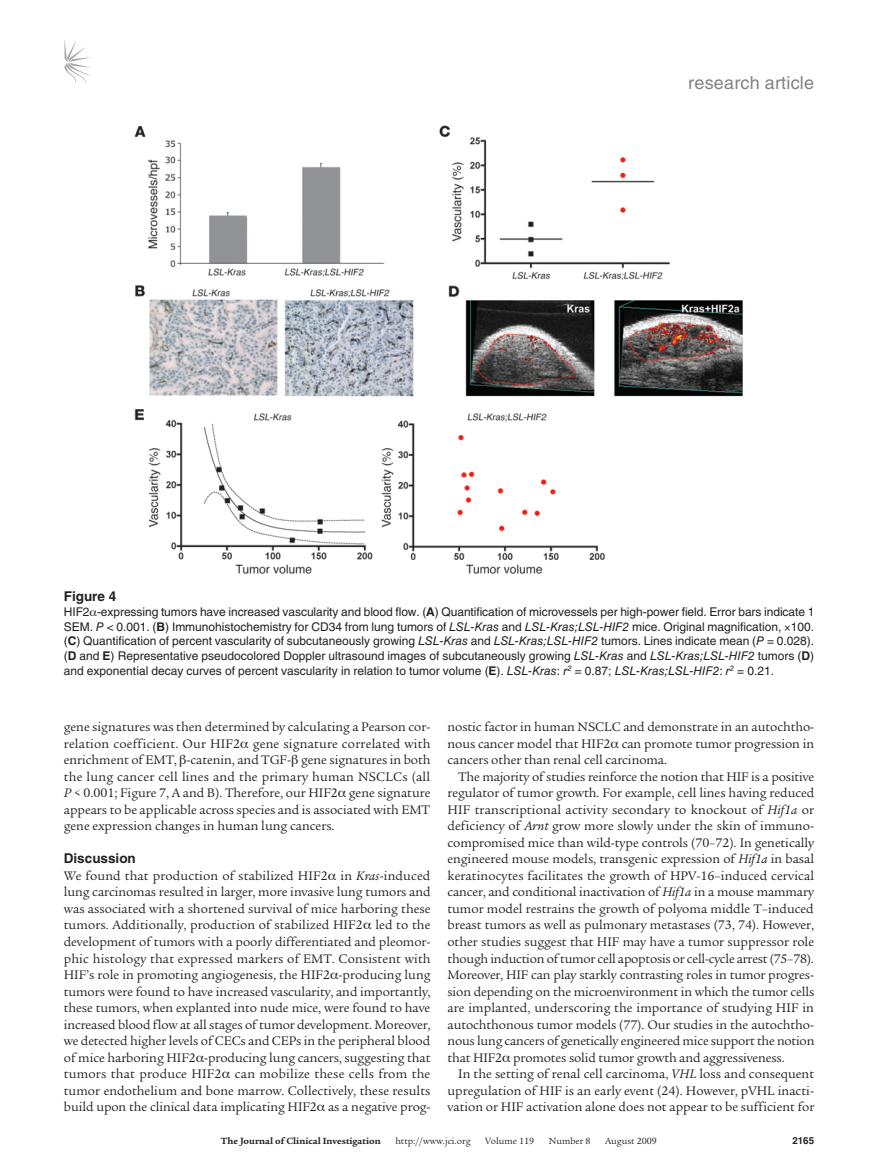
<style>
.page{position:relative;width:878px;height:1174px;background:#fff}
.page>*{position:absolute;margin:0;border:0;box-sizing:border-box;transform-origin:0 0}
.t1{font:18px "Helvetica LT Std";letter-spacing:.01em;color:#808285}
.t2{font:13.5px/16.5px "Legacy Serif Std";letter-spacing:-.005em;color:#231f20;text-align:justify}
.t3{font:700 13.5px "Helvetica LT Std";color:#231f20}
.t4{font:12px/14.7px "Helvetica LT Std";color:#231f20;text-align:justify}
.t5{font:9.75px "Legacy Serif Std";color:#231f20}
.t6{font:700 9.75px "Legacy Serif Std";color:#231f20}
.t7{font:700 9.75px "Helvetica LT Std";color:#231f20}
.s1{font-weight:700}
.s2{font-style:italic}
</style>
<div class="page">
<svg style="left:64px;top:39px;width:27px;height:45px"></svg>
<img style="left:134px;top:125px;width:609px;height:449px">
<h1 class="t1" style="left:688px;top:72px;width:127px">research article</h1>
<p class="t3" style="left:64px;top:588px;width:54px">Figure 4</p>
<p class="t4" style="left:64px;top:604px;width:752px">HIF2 -expressing tumors have increased vascularity and blood flow. (<span class="s1">A</span>) Quantification of microvessels per high-power field. Error bars indicate 1<br>SEM. <span class="s2">P</span> &lt; 0.001. (<span class="s1">B</span>) Immunohistochemistry for CD34 from lung tumors of <span class="s2">LSL-Kras</span> and <span class="s2">LSL-Kras;LSL-HIF2</span> mice. Original magnification, 100. (<span class="s1">C</span>) Quantification of percent vascularity of subcutaneously growing <span class="s2">LSL-Kras</span> and <span class="s2">LSL-Kras;LSL-HIF2</span> tumors. Lines indicate mean (<span class="s2">P</span> = 0.028). (<span class="s1">D</span> and <span class="s1">E</span>) Representative pseudocolored Doppler ultrasound images of subcutaneously growing <span class="s2">LSL-Kras</span> and <span class="s2">LSL-Kras;LSL-HIF2</span> tumors (<span class="s1">D</span>) and exponential decay curves of percent vascularity in relation to tumor volume (<span class="s1">E</span>). <span class="s2">LSL-Kras</span>: <span class="s2">r</span><sup>2</sup> = 0.87; <span class="s2">LSL-Kras;LSL-HIF2</span>: <span class="s2">r</span><sup>2</sup> = 0.21.</p>
<p class="t2" style="left:64px;top:719px;width:368px">gene signatures was then determined by calculating a Pearson cor&shy;relation coefficient. Our HIF2 gene signature correlated with enrichment of EMT, -catenin, and TGF- gene signatures in both the lung cancer cell lines and the primary human NSCLCs (all <span class="s2">P</span> &lt; 0.001; Figure 7, A and B). Therefore, our HIF2 gene signature appears to be applicable across species and is associated with EMT gene expression changes in human lung cancers.</p>
<p class="t3" style="left:64px;top:850px;width:74px">Discussion</p>
<p class="t2" style="left:64px;top:867px;width:368px">We found that production of stabilized HIF2 in <span class="s2">Kras</span>-induced lung carcinomas resulted in larger, more invasive lung tumors and was associated with a shortened survival of mice harboring these tumors. Additionally, production of stabilized HIF2 led to the development of tumors with a poorly differentiated and pleomor&shy;phic histology that expressed markers of EMT. Consistent with HIF’s role in promoting angiogenesis, the HIF2 -producing lung tumors were found to have increased vascularity, and importantly, these tumors, when explanted into nude mice, were found to have increased blood flow at all stages of tumor development. Moreover, we detected higher levels of CECs and CEPs in the peripheral blood of mice harboring HIF2 -producing lung cancers, suggesting that tumors that produce HIF2 can mobilize these cells from the tumor endothelium and bone marrow. Collectively, these results build upon the clinical data implicating HIF2 as a negative prog-</p>
<p class="t2" style="left:447px;top:719px;width:368px">nostic factor in human NSCLC and demonstrate in an autochtho&shy;nous cancer model that HIF2 can promote tumor progression in cancers other than renal cell carcinoma.</p>
<p class="t2" style="left:447px;top:768px;width:368px;text-indent:11px">The majority of studies reinforce the notion that HIF is a positive regulator of tumor growth. For example, cell lines having reduced HIF transcriptional activity secondary to knockout of <span class="s2">Hif1a</span> or deficiency of <span class="s2">Arnt</span> grow more slowly under the skin of immuno&shy;compromised mice than wild-type controls (70–72). In genetically engineered mouse models, transgenic expression of <span class="s2">Hif1a</span> in basal keratinocytes facilitates the growth of HPV-16–induced cervical cancer, and conditional inactivation of <span class="s2">Hif1a</span> in a mouse mammary tumor model restrains the growth of polyoma middle T–induced breast tumors as well as pulmonary metastases (73, 74). However, other studies suggest that HIF may have a tumor suppressor role though induction of tumor cell apoptosis or cell-cycle arrest (75–78).<br>Moreover, HIF can play starkly contrasting roles in tumor progres&shy;sion depending on the microenvironment in which the tumor cells are implanted, underscoring the importance of studying HIF in autochthonous tumor models (77). Our studies in the autochtho&shy;nous lung cancers of genetically engineered mice support the notion that HIF2 promotes solid tumor growth and aggressiveness.</p>
<p class="t2" style="left:447px;top:1065px;width:368px;text-indent:11px">In the setting of renal cell carcinoma, <span class="s2">VHL</span> loss and consequent upregulation of HIF is an early event (24). However, pVHL inacti&shy;vation or HIF activation alone does not appear to be sufficient for</p>
<p class="t6" style="left:221px;top:1135px;width:161px">The Journal of Clinical Investigation</p>
<p class="t5" style="left:395px;top:1135px;width:77px">http://www.jci.org</p>
<p class="t5" style="left:485px;top:1135px;width:50px">Volume 119</p>
<p class="t5" style="left:549px;top:1135px;width:43px">Number 8</p>
<p class="t5" style="left:605px;top:1135px;width:53px">August 2009</p>
<p class="t7" style="left:792px;top:1134px;width:23px">2165</p>
</div>
